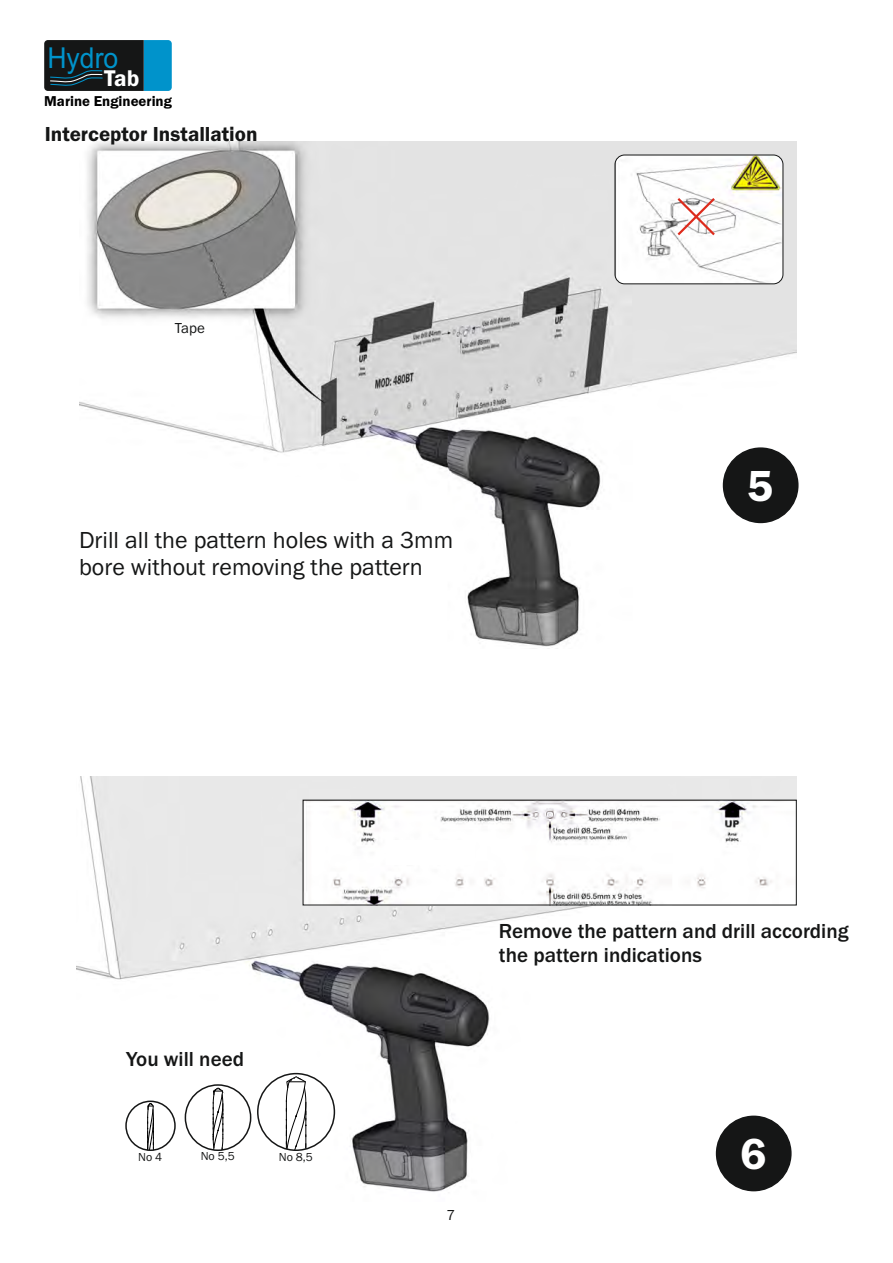
<style>
.page{position:relative;width:893px;height:1263px;background:#fff}
.page>*{position:absolute;margin:0;border:0;box-sizing:border-box;transform-origin:0 0}
.t1{font:600 45px "Franklin Gothic";color:#fff}
.t2{font:28.8px "Arial";color:#0093cb;scale:.92 1}
.t3{font:24px/27.2px "Franklin Gothic";color:#151616}
.t4{font:600 23.55px "Franklin Gothic";color:#fff}
.t5{font:500 21px/23.9px "Franklin Gothic";color:#151616}
.t6{font:600 21px "Franklin Gothic";color:#151616}
.t7{font:15px "Franklin Gothic";color:#151616}
.t8{font:600 14.85px "Franklin Gothic";color:#000}
.t9{font:12px "Franklin Gothic";color:#151616}
</style>
<div class="page">
<svg style="left:44px;top:40px;width:128px;height:51px;background:#143744"></svg>
<img style="left:76px;top:777px;width:720px;height:415px">
<img style="left:79px;top:141px;width:718px;height:506px">
<div style="left:723px;top:447px;width:75px;height:76px;background:#151616;border:2px solid #151616;border-radius:50%"></div>
<div style="left:716px;top:1115px;width:76px;height:76px;background:#151616;border:2px solid #151616;border-radius:50%"></div>
<img style="left:615px;top:155px;width:168px;height:129px;border-radius:10px">
<div style="left:615px;top:155px;width:168px;height:129px;border:1px solid #151616;border-radius:10px"></div>
<svg style="left:675px;top:196px;width:42px;height:42px"></svg>
<svg style="left:140px;top:1103px;width:14px;height:48px"></svg>
<div style="left:125px;top:1100px;width:51px;height:51px;border:1px solid #151616;border-radius:50%"></div>
<svg style="left:261px;top:1076px;width:46px;height:74px"></svg>
<div style="left:257px;top:1073px;width:78px;height:78px;border:1px solid #151616;border-radius:50%"></div>
<svg style="left:193px;top:1087px;width:31px;height:63px"></svg>
<div style="left:185px;top:1084px;width:66px;height:67px;border:1px solid #151616;border-radius:50%"></div>
<img style="left:305px;top:802px;width:489px;height:101px">
<div style="left:386px;top:841px;width:89px;height:24px;background:#fff"></div>
<h2 class="t2" style="left:47px;top:47px;width:79px">Hydro</h2>
<p class="t4" style="left:104px;top:70px;width:37px">Tab</p>
<p class="t8" style="left:44px;top:96px;width:129px">Marine Engineering</p>
<p class="t6" style="left:45px;top:126px;width:214px">Interceptor Installation</p>
<p class="t7" style="left:175px;top:322px;width:32px">Tape</p>
<p class="t3" style="left:79px;top:528px;width:376px">Drill all the pattern holes with a 3mm bore without removing the pattern</p>
<h1 class="t1" style="left:747px;top:469px;width:28px">5</h1>
<p class="t5" style="left:126px;top:1048px;width:119px">You will need</p>
<p class="t9" style="left:138px;top:1153px;width:26px">No 4</p>
<p class="t9" style="left:201px;top:1152px;width:36px">No 5,5</p>
<p class="t9" style="left:279px;top:1153px;width:36px">No 8,5</p>
<p class="t5" style="left:499px;top:920px;width:351px">Remove the pattern and drill according the pattern indications</p>
<p class="t7" style="left:446px;top:1210px;width:10px">7</p>
<h1 class="t1" style="left:740px;top:1137px;width:28px">6</h1>
</div>
